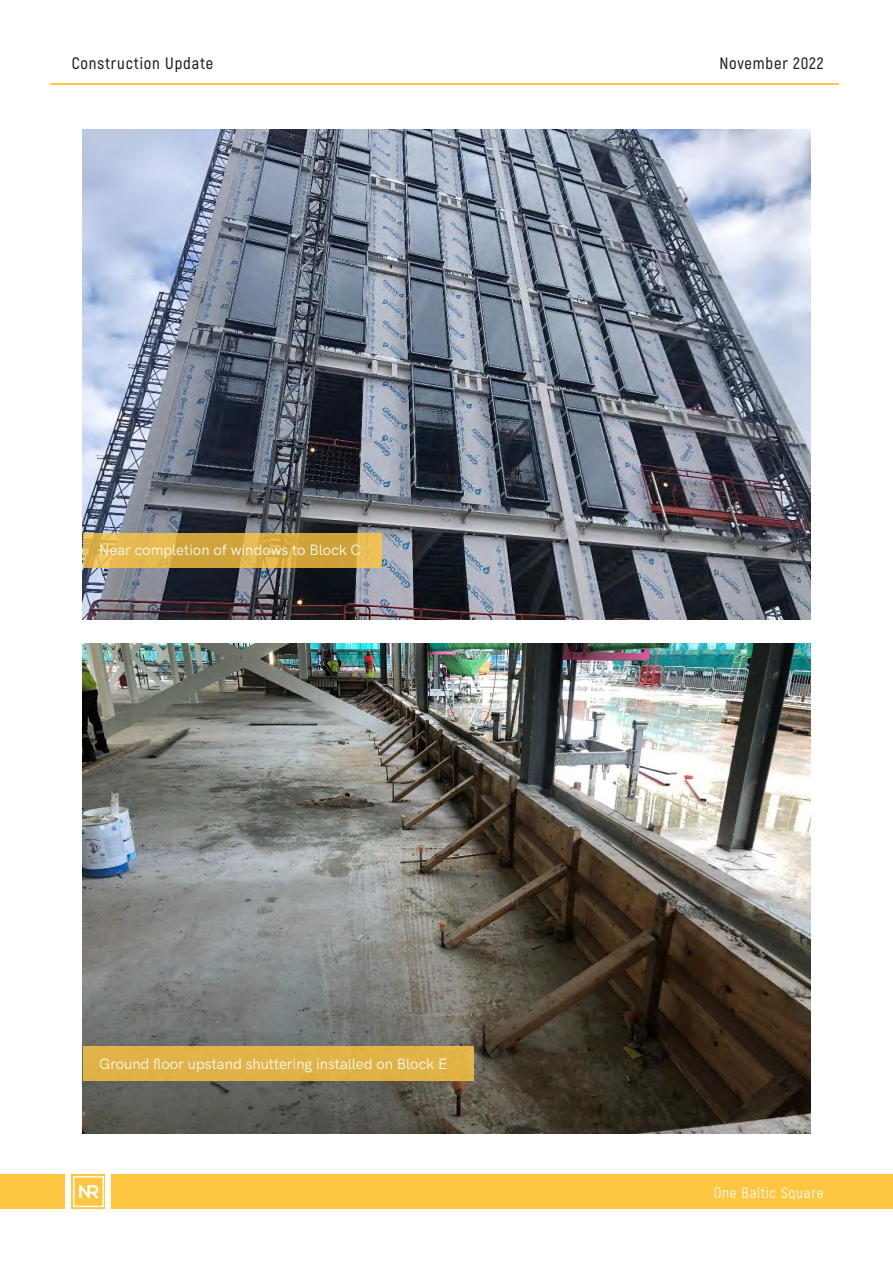
<style>
.page{position:relative;width:893px;height:1263px;background:#fff}
.page>*{position:absolute;margin:0;border:0;box-sizing:border-box;transform-origin:0 0}
.t1{font:600 16.5px "Akrobat";letter-spacing:.05em;color:#202323}
.t2{font:15px "HK Grotesk Regular Legacy";color:#fff}
.t3{font:15px "Akrobat";letter-spacing:.05em;color:#fff}
</style>
<div class="page">
<hr style="left:50px;top:83px;width:788px;height:1px;background:#ffc641">
<div style="left:112px;top:1175px;width:781px;height:34px;background:#ffc641"></div>
<img style="left:72px;top:1175px;width:33px;height:34px">
<div style="left:0;top:1175px;width:65px;height:34px;background:#ffc641"></div>
<img style="left:83px;top:643px;width:727px;height:490px">
<img style="left:83px;top:130px;width:727px;height:490px">
<svg style="left:83px;top:533px;width:299px;height:34px;background:#dbae46"></svg>
<div style="left:83px;top:1046px;width:390px;height:34px;background:#e0b348"></div>
<p class="t1" style="left:72px;top:54px;width:143px">Construction Update</p>
<p class="t2" style="left:99px;top:539px;width:264px">Near completion of windows to Block C</p>
<p class="t2" style="left:99px;top:1052px;width:350px">Ground floor upstand shuttering installed on Block E</p>
<p class="t1" style="left:719px;top:54px;width:106px">November 2022</p>
<p class="t3" style="left:714px;top:1184px;width:111px">One Baltic Square</p>
</div>
